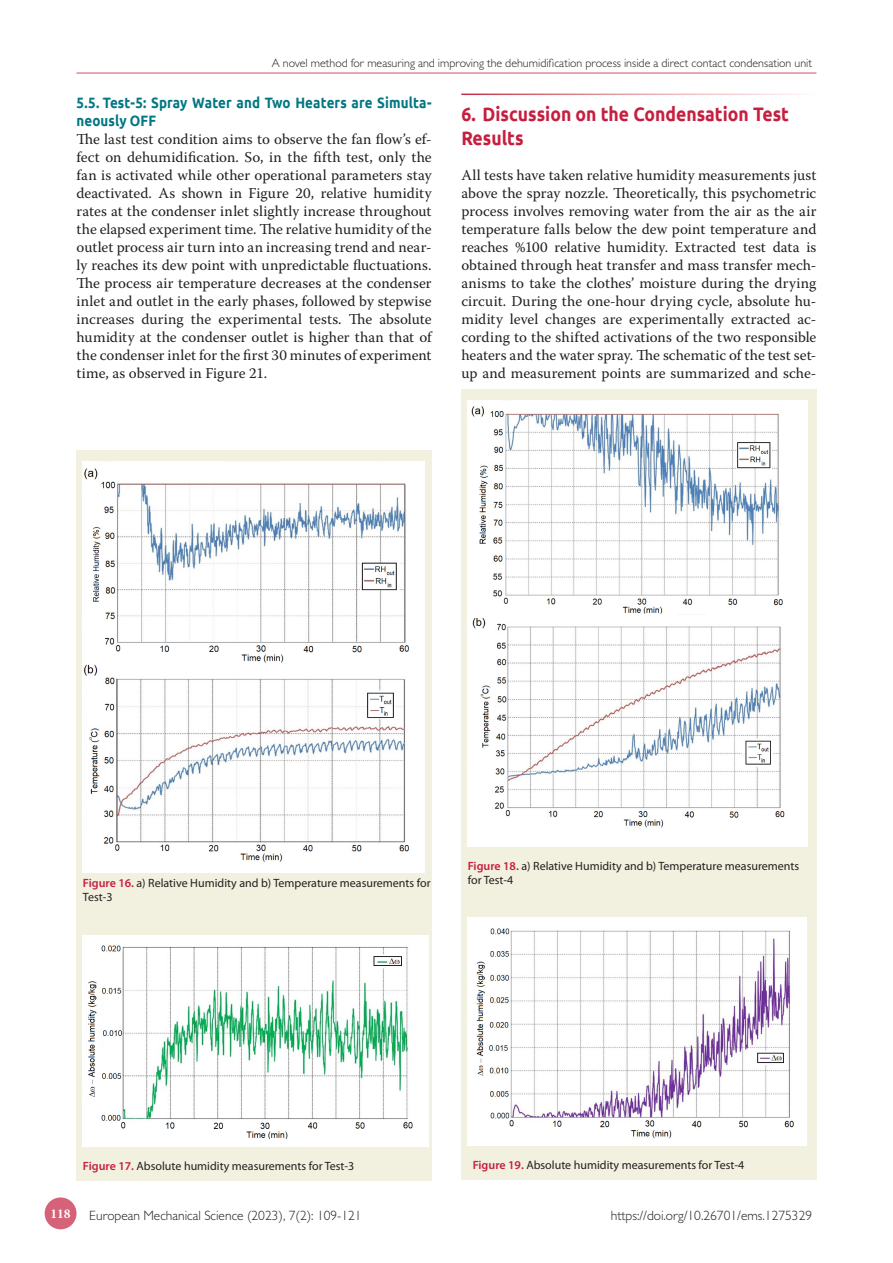
<style>
.page{position:relative;width:893px;height:1263px;background:#fff}
.page>*{position:absolute;margin:0;border:0;box-sizing:border-box;transform-origin:0 0}
.t1{font:700 19.5px/24px "Ubuntu";color:#c51f40;scale:.9 1}
.t2{font:15px/18px "Warnock Pro";letter-spacing:.005em;color:#231f20;text-align:justify}
.t3{font:700 15px/18px "Ubuntu";letter-spacing:.01em;color:#007782;scale:.89 1}
.t4{font:300 13.5px "Gill Sans";color:#231f20}
.t5{font:700 13.5px "Minion Pro";color:#fff}
.t6{font:12px/14.4px "Myriad Pro";color:#231f20}
.t7{font:300 12px "Gill Sans";color:#231f20}
.s1{font-weight:600;color:#c51f40}
</style>
<div class="page">
<div style="left:77px;top:451px;width:355px;height:462px;background:#f2f0de"></div>
<div style="left:77px;top:901px;width:355px;height:35px;background:#f2f0de"></div>
<div style="left:77px;top:924px;width:355px;height:234px;background:#f2f0de"></div>
<div style="left:77px;top:1147px;width:355px;height:34px;background:#f2f0de"></div>
<img style="left:83px;top:462px;width:342px;height:411px">
<img style="left:83px;top:935px;width:345px;height:212px">
<div style="left:461px;top:389px;width:355px;height:469px;background:#f2f0de"></div>
<div style="left:461px;top:847px;width:355px;height:48px;background:#f2f0de"></div>
<div style="left:461px;top:884px;width:355px;height:34px;background:#f2f0de"></div>
<div style="left:461px;top:907px;width:355px;height:250px;background:#f2f0de"></div>
<div style="left:461px;top:1146px;width:355px;height:34px;background:#f2f0de"></div>
<img style="left:468px;top:400px;width:339px;height:447px">
<img style="left:468px;top:918px;width:338px;height:228px">
<hr style="left:77px;top:72px;width:739px;height:2px;background:#d66279">
<div style="left:45px;top:1197px;width:32px;height:32px;background:#d66279;border-radius:50%"></div>
<p class="t7" style="left:272px;top:55px;width:542px">A novel method for measuring and improving the dehumidification process inside a direct contact condensation unit</p>
<p class="t3" style="left:77px;top:93px;width:400px">5.5. Test-5: Spray Water and Two Heaters are Simulta&shy;neously OFF</p>
<p class="t2" style="left:77px;top:130px;width:357px">The last test condition aims to observe the fan flow’s ef&shy;fect on dehumidification. So, in the fifth test, only the fan is activated while other operational parameters stay deactivated. As shown in Figure 20, relative humidity rates at the condenser inlet slightly increase throughout the elapsed experiment time. The relative humidity of the outlet process air turn into an increasing trend and near&shy;ly reaches its dew point with unpredictable fluctuations.<br>The process air temperature decreases at the condenser inlet and outlet in the early phases, followed by stepwise increases during the experimental tests. The absolute humidity at the condenser outlet is higher than that of the condenser inlet for the first 30 minutes of experiment time, as observed in Figure 21.</p>
<h1 class="t1" style="left:461px;top:101px;width:366px">6. Discussion on the Condensation Test<br>Results</h1>
<p class="t2" style="left:461px;top:166px;width:357px">All tests have taken relative humidity measurements just above the spray nozzle. Theoretically, this psychometric process involves removing water from the air as the air temperature falls below the dew point temperature and reaches %100 relative humidity. Extracted test data is obtained through heat transfer and mass transfer mech&shy;anisms to take the clothes’ moisture during the drying circuit. During the one-hour drying cycle, absolute hu&shy;midity level changes are experimentally extracted ac&shy;cording to the shifted activations of the two responsible heaters and the water spray. The schematic of the test set&shy;up and measurement points are summarized and sche-</p>
<p class="t6" style="left:83px;top:876px;width:349px"><span class="s1">Figure 16.</span> a) Relative Humidity and b) Temperature measurements for<br>Test-3</p>
<p class="t6" style="left:468px;top:858px;width:333px"><span class="s1">Figure 18.</span> a) Relative Humidity and b) Temperature measurements for Test-4</p>
<p class="t6" style="left:83px;top:1158px;width:273px"><span class="s1">Figure 17.</span> Absolute humidity measurements for Test-3</p>
<p class="t6" style="left:473px;top:1157px;width:273px"><span class="s1">Figure 19.</span> Absolute humidity measurements for Test-4</p>
<p class="t5" style="left:50px;top:1204px;width:22px">118</p>
<p class="t4" style="left:611px;top:1207px;width:203px">https://doi.org/10.26701/ems.1275329</p>
<p class="t4" style="left:89px;top:1207px;width:274px">European Mechanical Science (2023), 7(2): 109-121</p>
</div>
